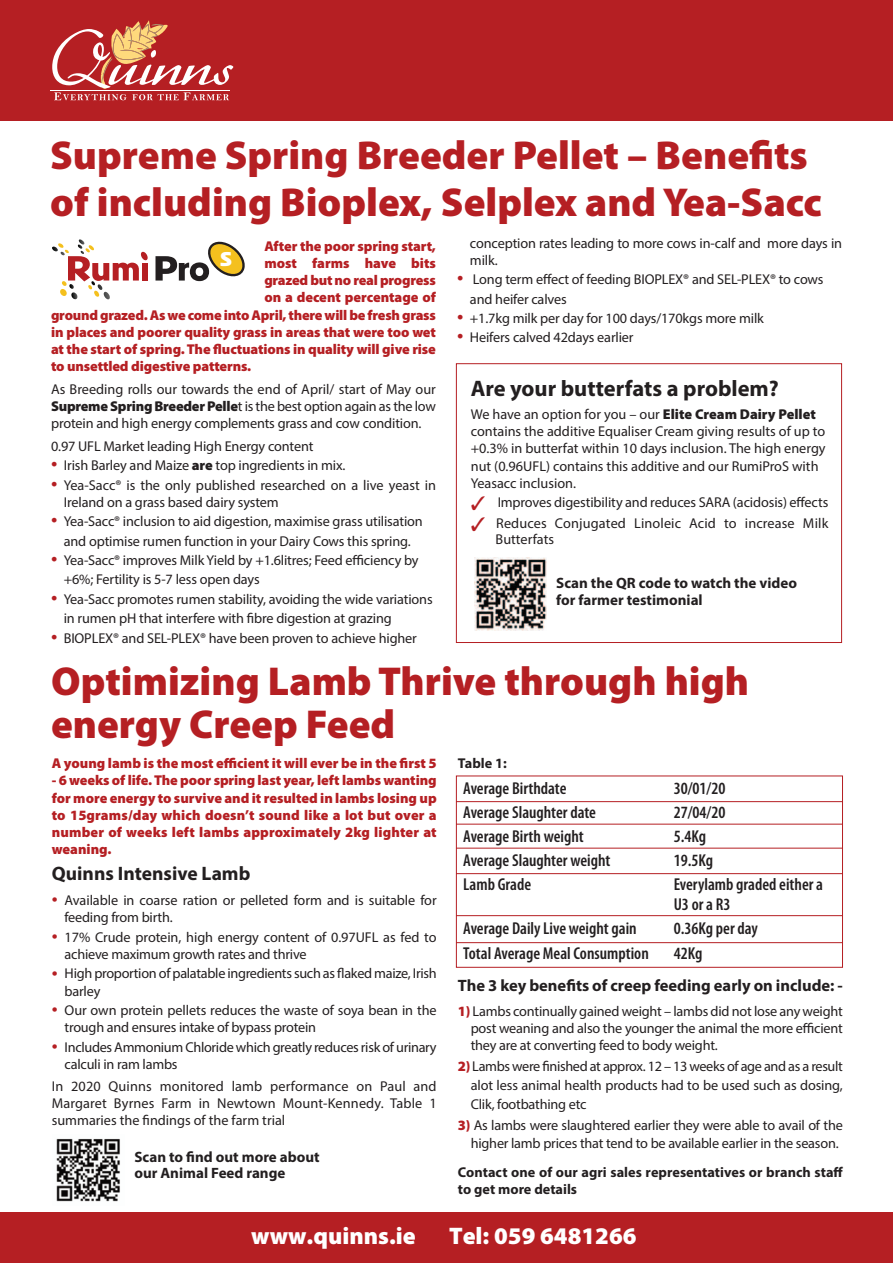
<style>
.page{position:relative;width:893px;height:1263px;background:#fff}
.page>*{position:absolute;margin:0;border:0;box-sizing:border-box;transform-origin:0 0}
.t1{font:900 40.5px/42.8px "Myriad Pro";color:#b51f23}
.t2{font:900 24px "Myriad Pro";color:#fff}
.t3{font:700 22.5px "Myriad Pro";color:#231f20}
.t4{font:19.65px "Pythagoras";color:#fff}
.t5{font:700 19.5px "Myriad Pro";color:#231f20}
.t6{font:600 condensed 17.25px/19.5px "Myriad Pro";color:#231f20}
.t7{font:700 16.5px "Myriad Pro";color:#231f20}
.t8{font:700 15px/16.5px "Myriad Pro";color:#231f20}
.t9{font:14.25px/17.2px "Myriad Pro";letter-spacing:-.01em;color:#231f20}
.t10{font:900 14.25px/17.2px "Myriad Pro";letter-spacing:-.01em;color:#b51f23;text-align:justify}
.t11{font:700 14.25px/17.2px "Myriad Pro";letter-spacing:.005em;color:#231f20}
.t12{font:14.25px/15.8px "Myriad Pro";letter-spacing:.01em;color:#231f20}
.s1{font-weight:900}
.s2{font-size:22.5px;color:#b51f23}
.s3{color:#b51f23}
.s4{font-size:21px;color:#b51f23}
.s5{font-weight:900;color:#b51f23}
</style>
<div class="page">
<div style="left:0;top:0;width:893px;height:120px;background:#b51f23"></div>
<div style="left:0;top:1212px;width:893px;height:51px;background:#b51f23"></div>
<svg style="left:52px;top:20px;width:181px;height:80px"></svg>
<hr style="left:51px;top:90px;width:179px;height:1px;background:#fff">
<div style="left:456px;top:363px;width:386px;height:280px;border:1px solid #b51f23"></div>
<svg style="left:52px;top:239px;width:96px;height:61px"></svg>
<svg style="left:155px;top:241px;width:90px;height:40px"></svg>
<div style="left:456px;top:775px;width:387px;height:193px;border:1px solid #b51f23"></div>
<hr style="left:456px;top:801px;width:387px;height:1px;background:#b51f23">
<hr style="left:456px;top:824px;width:387px;height:1px;background:#b51f23">
<hr style="left:456px;top:848px;width:387px;height:1px;background:#b51f23">
<hr style="left:456px;top:873px;width:387px;height:1px;background:#b51f23">
<hr style="left:456px;top:915px;width:387px;height:1px;background:#b51f23">
<hr style="left:456px;top:942px;width:387px;height:1px;background:#b51f23">
<img style="left:56px;top:1138px;width:64px;height:64px">
<img style="left:474px;top:557px;width:73px;height:74px">
<h1 class="t1" style="left:50px;top:135px;width:773px;line-height:47.2px">Supreme Spring Breeder Pellet – Benefits of including Bioplex, Selplex and Yea-Sacc</h1>
<p class="t10" style="left:264px;top:238px;width:173px">After the poor spring start,</p>
<p class="t10" style="left:264px;top:256px;width:173px">most farms have bits</p>
<p class="t10" style="left:264px;top:273px;width:173px">grazed but no real progress</p>
<p class="t10" style="left:264px;top:290px;width:173px">on a decent percentage of</p>
<p class="t10" style="left:51px;top:307px;width:386px">ground grazed. As we come into April, there will be fresh grass</p>
<p class="t10" style="left:51px;top:325px;width:386px">in places and poorer quality grass in areas that were too wet</p>
<p class="t10" style="left:51px;top:342px;width:386px">at the start of spring. The fluctuations in quality will give rise</p>
<p class="t10" style="left:51px;top:359px;width:202px">to unsettled digestive patterns.</p>
<p class="t9" style="left:51px;top:382px;width:386px;text-align:justify">As Breeding rolls our towards the end of April/ start of May our <span class="s1">Supreme Spring Breeder Pelle</span>t is the best option again as the low protein and high energy complements grass and cow condition.</p>
<p class="t9" style="left:51px;top:439px;width:264px">0.97 UFL Market leading High Energy content</p>
<p class="t9" style="left:51px;top:458px;width:296px"><span class="s2">•</span> Irish Barley and Maize <span class="s1">are</span> top ingredients in mix.</p>
<p class="t9" style="left:64px;top:477px;width:374px;text-indent:-13px"><span class="s2">•</span> Yea-Sacc® is the only published researched on a live yeast in<br>Ireland on a grass based dairy system</p>
<p class="t9" style="left:51px;top:513px;width:373px;line-height:19.4px;text-align:center"><span class="s2">•</span> Yea-Sacc® inclusion to aid digestion, maximise grass utilisation and optimise rumen function in your Dairy Cows this spring.</p>
<p class="t9" style="left:64px;top:552px;width:356px;line-height:19.4px;text-indent:-13px"><span class="s2">•</span> Yea-Sacc® improves Milk Yield by +1.6litres; Feed efficiency by +6%; Fertility is 5-7 less open days</p>
<p class="t9" style="left:64px;top:590px;width:370px;line-height:19.4px;text-indent:-13px"><span class="s2">•</span> Yea-Sacc promotes rumen stability, avoiding the wide variations in rumen pH that interfere with fibre digestion at grazing</p>
<p class="t9" style="left:51px;top:630px;width:367px"><span class="s2">•</span> BIOPLEX® and SEL-PLEX® have been proven to achieve higher</p>
<h3 class="t4" style="left:220px;top:247px;width:13px">S</h3>
<p class="t9" style="left:470px;top:235px;width:374px">conception rates leading to more cows in-calf and more days in milk.</p>
<p class="t9" style="left:470px;top:271px;width:355px;line-height:19.4px;text-indent:-13px"><span class="s2">•</span> Long term effect of feeding BIOPLEX® and SEL-PLEX® to cows and heifer calves</p>
<p class="t9" style="left:457px;top:311px;width:308px"><span class="s2">•</span> +1.7kg milk per day for 100 days/170kgs more milk</p>
<p class="t9" style="left:457px;top:330px;width:178px"><span class="s2">•</span> Heifers calved 42days earlier</p>
<h3 class="t3" style="left:471px;top:380px;width:310px">Are your butterfats a problem?</h3>
<p class="t9" style="left:471px;top:407px;width:356px">We have an option for you – our <span class="s1">Elite Cream Dairy Pellet </span>contains the additive Equaliser Cream giving results of up to +0.3% in butterfat within 10 days inclusion. The high energy nut (0.96UFL) contains this additive and our RumiProS with Yeasacc inclusion.</p>
<p class="t9" style="left:471px;top:495px;width:359px"><span class="s3">✓</span> Improves digestibility and reduces SARA (acidosis) effects</p>
<p class="t12" style="left:496px;top:516px;width:334px;text-indent:-25px"><span class="s3">✓</span> Reduces Conjugated Linoleic Acid to increase Milk<br>Butterfats</p>
<p class="t8" style="left:556px;top:576px;width:242px">Scan the QR code to watch the video for farmer testimonial</p>
<h1 class="t1" style="left:51px;top:663px;width:700px">Optimizing Lamb Thrive through high energy Creep Feed</h1>
<p class="t10" style="left:52px;top:756px;width:386px">A young lamb is the most efficient it will ever be in the first 5</p>
<p class="t10" style="left:52px;top:773px;width:386px">- 6 weeks of life.The poor spring last year, left lambs wanting for more energy to survive and it resulted in lambs losing up to 15grams/day which doesn’t sound like a lot but over a number of weeks left lambs approximately 2kg lighter at weaning.</p>
<h3 class="t5" style="left:52px;top:866px;width:200px">Quinns Intensive Lamb</h3>
<p class="t9" style="left:65px;top:893px;width:374px;text-indent:-13px"><span class="s4">•</span> Available in coarse ration or pelleted form and is suitable for feeding from birth.</p>
<p class="t9" style="left:65px;top:929px;width:374px;text-indent:-13px"><span class="s4">•</span> 17% Crude protein, high energy content of 0.97UFL as fed to achieve maximum growth rates and thrive</p>
<p class="t9" style="left:65px;top:966px;width:374px;text-indent:-13px"><span class="s4">•</span> High proportion of palatable ingredients such as flaked maize, Irish barley</p>
<p class="t9" style="left:65px;top:1003px;width:374px;text-indent:-13px"><span class="s4">•</span> Our own protein pellets reduces the waste of soya bean in the trough and ensures intake of bypass protein</p>
<p class="t9" style="left:65px;top:1039px;width:374px;text-indent:-13px"><span class="s4">•</span> Includes Ammonium Chloride which greatly reduces risk of urinary calculi in ram lambs</p>
<p class="t9" style="left:52px;top:1078px;width:386px;text-align:justify">In 2020 Quinns monitored lamb performance on Paul and Margaret Byrnes Farm in Newtown Mount-Kennedy. Table 1 summaries the findings of the farm trial</p>
<p class="t8" style="left:134px;top:1149px;width:187px">Scan to find out more about our Animal Feed range</p>
<p class="t11" style="left:458px;top:756px;width:50px">Table 1:</p>
<p class="t6" style="left:463px;top:780px;width:105px">Average Birthdate</p>
<p class="t6" style="left:674px;top:780px;width:53px">30/01/20</p>
<p class="t6" style="left:463px;top:804px;width:134px">Average Slaughter date</p>
<p class="t6" style="left:674px;top:804px;width:53px">27/04/20</p>
<p class="t6" style="left:463px;top:828px;width:122px">Average Birth weight</p>
<p class="t6" style="left:674px;top:828px;width:34px">5.4Kg</p>
<p class="t6" style="left:463px;top:852px;width:149px">Average Slaughter weight</p>
<p class="t6" style="left:674px;top:852px;width:41px">19.5Kg</p>
<p class="t6" style="left:463px;top:876px;width:69px">Lamb Grade</p>
<p class="t6" style="left:674px;top:876px;width:151px">Everylamb graded either a<br>U3oraR3</p>
<p class="t6" style="left:463px;top:920px;width:175px">Average Daily Live weight gain</p>
<p class="t6" style="left:674px;top:920px;width:86px">0.36Kg per day</p>
<p class="t6" style="left:463px;top:945px;width:187px">Total Average Meal Consumption</p>
<p class="t6" style="left:674px;top:945px;width:30px">42Kg</p>
<p class="t7" style="left:458px;top:979px;width:386px">The 3 key benefits of creep feeding early on include: -</p>
<p class="t9" style="left:471px;top:1003px;width:374px;text-align:justify;text-indent:-13px"><span class="s5">1)</span> Lambs continually gained weight – lambs did not lose any weight post weaning and also the younger the animal the more efficient they are at converting feed to body weight.</p>
<p class="t9" style="left:471px;top:1058px;width:374px;line-height:18.8px;text-align:justify;text-indent:-13px"><span class="s5">2)</span> Lambs were finished at approx. 12 – 13 weeks of age and as a result alot less animal health products had to be used such as dosing, Clik, footbathing etc</p>
<p class="t9" style="left:458px;top:1116px;width:386px;line-height:18.8px;text-align:center"><span class="s5">3)</span> As lambs were slaughtered earlier they were able to avail of the higher lamb prices that tend to be available earlier in the season.</p>
<p class="t11" style="left:458px;top:1165px;width:387px">Contact one of our agri sales representatives or branch staff to get more details</p>
<h2 class="t2" style="left:251px;top:1227px;width:166px">www.quinns.ie</h2>
<h2 class="t2" style="left:449px;top:1227px;width:189px">Tel: 059 6481266</h2>
</div>
